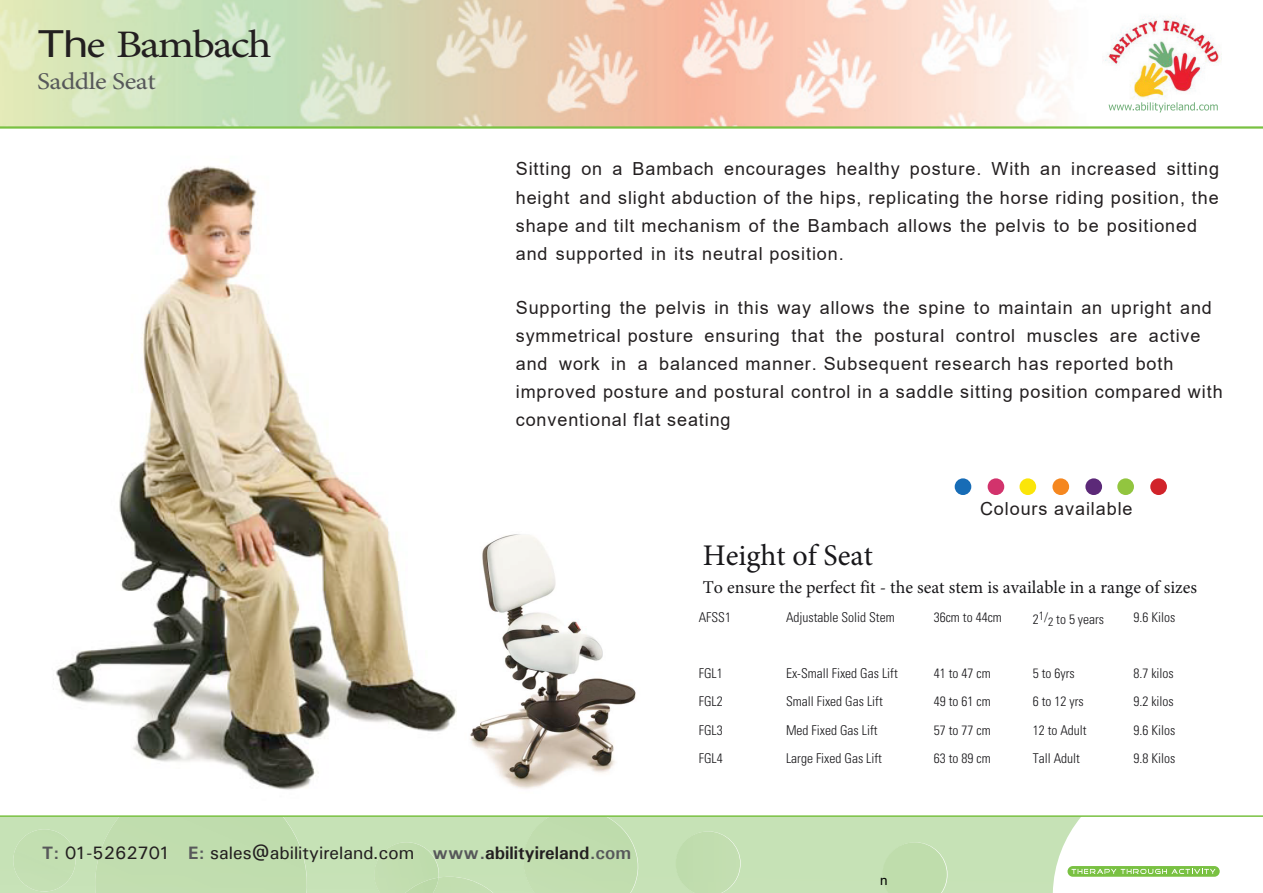
<style>
.page{position:relative;width:1263px;height:893px;background:#fff}
.page>*{position:absolute;margin:0;border:0;box-sizing:border-box;transform-origin:0 0}
.t1{font:39px "Minion Pro";letter-spacing:-.04em;color:#231f20;scale:1.14 1}
.t2{font:30px "Minion Pro";color:#18171a}
.t3{font:24px "Minion Pro";letter-spacing:-.02em;color:#57585a;scale:1.14 1}
.t4{font:18px/28px "Arial";letter-spacing:.05em;color:#231f20}
.t5{font:18px "Univers";color:#231f20}
.t6{font:18px "Minion Pro";color:#18171a}
.t7{font:300 condensed 13.5px "Univers";color:#18171a}
.t8{font:13.5px "Arial";color:#000}
.s1{font-family:"Univers"}
.s2{font-weight:700;color:#57585a}
.s3{font-weight:700}
</style>
<div class="page">
<div style="left:95px;top:817px;width:214px;height:76px;background:#c1ddae"></div>
<div style="left:374px;top:842px;width:65px;height:51px;background:#c2deaf"></div>
<img style="left:433px;top:877px;width:60px;height:16px">
<img style="left:405px;top:878px;width:33px;height:15px">
<div style="left:521px;top:817px;width:124px;height:76px;background:#c1ddaf"></div>
<div style="left:13px;top:829px;width:63px;height:63px;background:#c3dfb2"></div>
<div style="left:676px;top:831px;width:64px;height:62px;background:#c2deaf"></div>
<img style="left:882px;top:842px;width:65px;height:51px">
<hr style="left:0;top:815px;width:1263px;height:2px;background:#79c142">
<div style="left:955px;top:478px;width:16px;height:17px;background:#176cb6;border-radius:50%"></div>
<div style="left:988px;top:478px;width:16px;height:17px;background:#d2336c;border-radius:50%"></div>
<div style="left:1019px;top:478px;width:17px;height:17px;background:#fbe509;border-radius:50%"></div>
<div style="left:1052px;top:478px;width:17px;height:17px;background:#f5871f;border-radius:50%"></div>
<div style="left:1085px;top:478px;width:17px;height:17px;background:#5c2978;border-radius:50%"></div>
<div style="left:1117px;top:478px;width:17px;height:17px;background:#92c53f;border-radius:50%"></div>
<div style="left:1150px;top:478px;width:17px;height:17px;background:#d1232a;border-radius:50%"></div>
<div style="left:1067px;top:866px;width:153px;height:11px;background:#79c142;border-radius:5px"></div>
<svg style="left:1071px;top:869px;width:144px;height:5px"></svg>
<svg style="left:0;top:0;width:1263px;height:129px;background:#e5dcc2"></svg>
<img style="left:1103px;top:11px;width:119px;height:88px">
<svg style="left:1108px;top:102px;width:110px;height:11px"></svg>
<img style="left:56px;top:166px;width:401px;height:624px">
<img style="left:470px;top:534px;width:166px;height:255px">
<h1 class="t1" style="left:37px;top:19px;width:207px"><span class="s1">Th</span>e Bambach</h1>
<h3 class="t3" style="left:37px;top:65px;width:106px">Saddle Seat</h3>
<p class="t4" style="left:516px;top:155px;width:705px">Sitting on a Bambach encourages healthy posture. With an increased sitting height and slight abduction of the hips, replicating the horse riding position, the shape and tilt mechanism of the Bambach allows the pelvis to be positioned and supported in its neutral position.</p>
<p class="t4" style="left:516px;top:293px;width:708px">Supporting the pelvis in this way allows the spine to maintain an upright and symmetrical posture ensuring that the postural control muscles are active and work in a balanced manner. Subsequent research has reported both improved posture and postural control in a saddle sitting position compared with conventional flat seating</p>
<p class="t4" style="left:980px;top:495px;width:154px">Colours available</p>
<h2 class="t2" style="left:703px;top:536px;width:172px">Height of Seat</h2>
<p class="t6" style="left:703px;top:575px;width:496px">To ensure the perfect fit - the seat stem is available in a range of sizes</p>
<p class="t7" style="left:699px;top:609px;width:34px">AFSS1</p>
<p class="t7" style="left:786px;top:609px;width:110px">Adjustable Solid Stem</p>
<p class="t7" style="left:934px;top:609px;width:70px">36cm to 44cm</p>
<p class="t7" style="left:1033px;top:611px;width:73px">2<sup>1/</sup><sub>2</sub> to 5 years</p>
<p class="t7" style="left:1133px;top:609px;width:43px">9.6 Kilos</p>
<p class="t7" style="left:699px;top:665px;width:26px">FGL1</p>
<p class="t7" style="left:786px;top:665px;width:113px">Ex-Small Fixed Gas Lift</p>
<p class="t7" style="left:934px;top:665px;width:58px">41 to 47 cm</p>
<p class="t7" style="left:1033px;top:665px;width:43px">5 to 6yrs</p>
<p class="t7" style="left:1133px;top:665px;width:42px">8.7 kilos</p>
<p class="t7" style="left:699px;top:693px;width:26px">FGL2</p>
<p class="t7" style="left:786px;top:693px;width:98px">Small Fixed Gas Lift</p>
<p class="t7" style="left:934px;top:693px;width:58px">49 to 61 cm</p>
<p class="t7" style="left:1033px;top:693px;width:52px">6 to 12 yrs</p>
<p class="t7" style="left:1133px;top:693px;width:42px">9.2 kilos</p>
<p class="t7" style="left:699px;top:722px;width:26px">FGL3</p>
<p class="t7" style="left:786px;top:722px;width:93px">Med Fixed Gas Lift</p>
<p class="t7" style="left:934px;top:722px;width:58px">57 to 77 cm</p>
<p class="t7" style="left:1033px;top:722px;width:55px">12 to Adult</p>
<p class="t7" style="left:1133px;top:722px;width:43px">9.6 Kilos</p>
<p class="t7" style="left:699px;top:750px;width:26px">FGL4</p>
<p class="t7" style="left:786px;top:750px;width:97px">Large Fixed Gas Lift</p>
<p class="t7" style="left:934px;top:750px;width:58px">63 to 89 cm</p>
<p class="t7" style="left:1033px;top:750px;width:49px">Tall Adult</p>
<p class="t7" style="left:1133px;top:750px;width:43px">9.8 Kilos</p>
<p class="t5" style="left:42px;top:842px;width:590px"><span class="s2">T:</span> 01-5262701 <span class="s2">E:</span> sales@abilityireland.com <span class="s2">www.</span><span class="s3">abilityireland</span><span class="s2">.com</span></p>
<p class="t8" style="left:880px;top:871px;width:9px">n</p>
</div>
